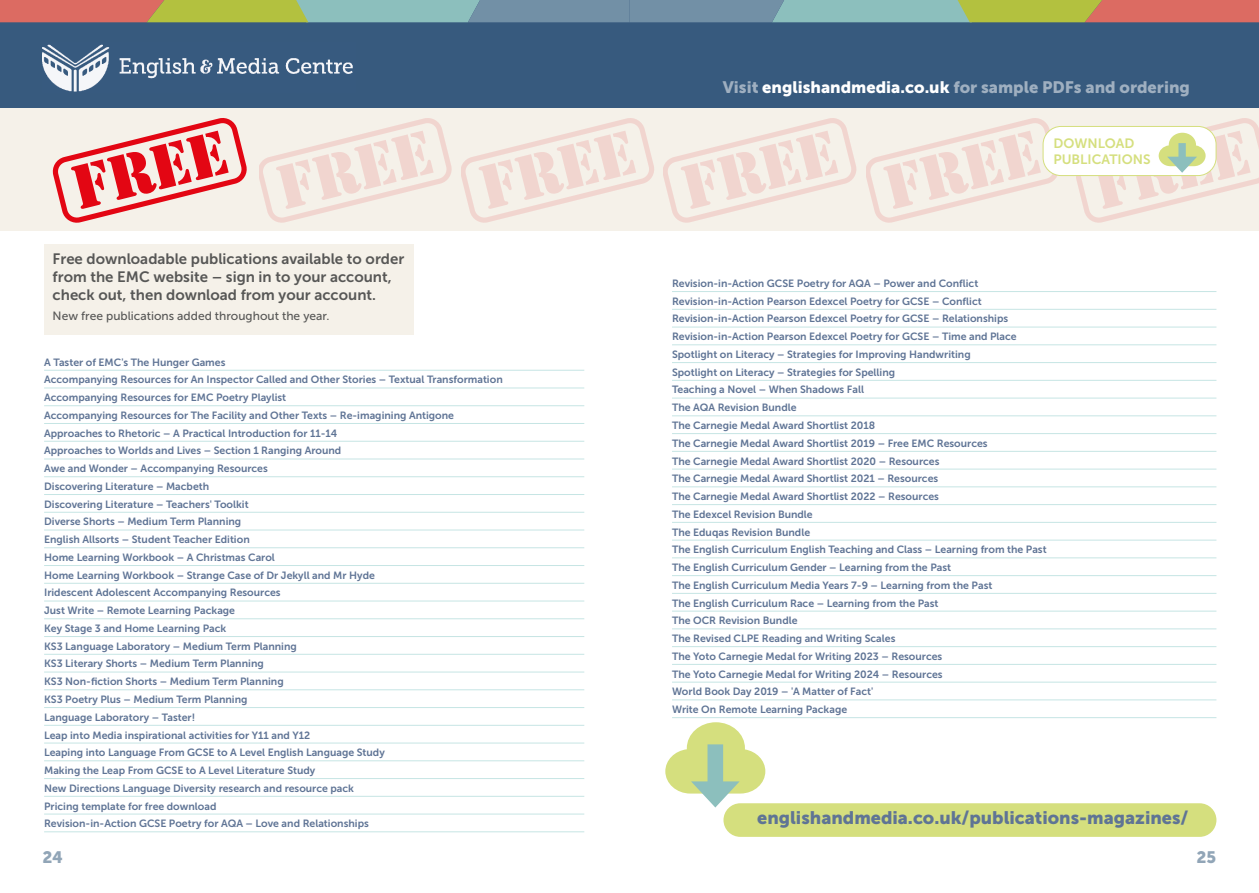
<style>
.page{position:relative;width:1259px;height:893px;background:#fff}
.page>*{position:absolute;margin:0;border:0;box-sizing:border-box;transform-origin:0 0}
.t1{font:18px "Museo Sans 900";color:#5f7495}
.t2{font:16.5px "Museo Sans 900";color:#9fafc0}
.t3{font:16.5px "Museo Sans 900";color:#91a5b7}
.t4{font:15px/18px "Museo Sans 700";color:#575756}
.t5{font:13.5px/15.5px "Museo Sans 700";color:#d5df7e}
.t6{font:12px "Museo Sans 500";color:#575756}
.t7{font:10.5px/17.7px "Museo Sans 700";color:#5f7495}
.s1{color:#fff}
</style>
<div class="page">
<hr style="left:44px;top:370px;width:540px;height:1px;background:#c6e5e4">
<hr style="left:44px;top:388px;width:540px;height:1px;background:#c6e5e4">
<hr style="left:44px;top:405px;width:540px;height:1px;background:#c6e5e4">
<hr style="left:44px;top:423px;width:540px;height:1px;background:#c6e5e4">
<hr style="left:44px;top:441px;width:540px;height:1px;background:#c6e5e4">
<hr style="left:44px;top:459px;width:540px;height:1px;background:#c6e5e4">
<hr style="left:44px;top:476px;width:540px;height:1px;background:#c6e5e4">
<hr style="left:44px;top:494px;width:540px;height:1px;background:#c6e5e4">
<hr style="left:44px;top:512px;width:540px;height:1px;background:#c6e5e4">
<hr style="left:44px;top:530px;width:540px;height:1px;background:#c6e5e4">
<hr style="left:44px;top:547px;width:540px;height:1px;background:#c6e5e4">
<hr style="left:44px;top:565px;width:540px;height:1px;background:#c6e5e4">
<hr style="left:44px;top:583px;width:540px;height:1px;background:#c6e5e4">
<hr style="left:44px;top:601px;width:540px;height:1px;background:#c6e5e4">
<hr style="left:44px;top:618px;width:540px;height:1px;background:#c6e5e4">
<hr style="left:44px;top:636px;width:540px;height:1px;background:#c6e5e4">
<hr style="left:44px;top:654px;width:540px;height:1px;background:#c6e5e4">
<hr style="left:44px;top:672px;width:540px;height:1px;background:#c6e5e4">
<hr style="left:44px;top:689px;width:540px;height:1px;background:#c6e5e4">
<hr style="left:44px;top:707px;width:540px;height:1px;background:#c6e5e4">
<hr style="left:44px;top:725px;width:540px;height:1px;background:#c6e5e4">
<hr style="left:44px;top:743px;width:540px;height:1px;background:#c6e5e4">
<hr style="left:44px;top:760px;width:540px;height:1px;background:#c6e5e4">
<hr style="left:44px;top:778px;width:540px;height:1px;background:#c6e5e4">
<hr style="left:44px;top:796px;width:540px;height:1px;background:#c6e5e4">
<hr style="left:44px;top:814px;width:540px;height:1px;background:#c6e5e4">
<hr style="left:44px;top:831px;width:540px;height:1px;background:#c6e5e4">
<hr style="left:672px;top:291px;width:544px;height:1px;background:#c6e5e4">
<hr style="left:672px;top:309px;width:544px;height:1px;background:#c6e5e4">
<hr style="left:672px;top:327px;width:544px;height:1px;background:#c6e5e4">
<hr style="left:672px;top:344px;width:544px;height:1px;background:#c6e5e4">
<hr style="left:672px;top:362px;width:544px;height:1px;background:#c6e5e4">
<hr style="left:672px;top:380px;width:544px;height:1px;background:#c6e5e4">
<hr style="left:672px;top:398px;width:544px;height:1px;background:#c6e5e4">
<hr style="left:672px;top:415px;width:544px;height:1px;background:#c6e5e4">
<hr style="left:672px;top:433px;width:544px;height:1px;background:#c6e5e4">
<hr style="left:672px;top:451px;width:544px;height:1px;background:#c6e5e4">
<hr style="left:672px;top:469px;width:544px;height:1px;background:#c6e5e4">
<hr style="left:672px;top:486px;width:544px;height:1px;background:#c6e5e4">
<hr style="left:672px;top:504px;width:544px;height:1px;background:#c6e5e4">
<hr style="left:672px;top:522px;width:544px;height:1px;background:#c6e5e4">
<hr style="left:672px;top:540px;width:544px;height:1px;background:#c6e5e4">
<hr style="left:672px;top:557px;width:544px;height:1px;background:#c6e5e4">
<hr style="left:672px;top:575px;width:544px;height:1px;background:#c6e5e4">
<hr style="left:672px;top:593px;width:544px;height:1px;background:#c6e5e4">
<hr style="left:672px;top:611px;width:544px;height:1px;background:#c6e5e4">
<hr style="left:672px;top:628px;width:544px;height:1px;background:#c6e5e4">
<hr style="left:672px;top:646px;width:544px;height:1px;background:#c6e5e4">
<hr style="left:672px;top:664px;width:544px;height:1px;background:#c6e5e4">
<hr style="left:672px;top:682px;width:544px;height:1px;background:#c6e5e4">
<hr style="left:672px;top:699px;width:544px;height:1px;background:#c6e5e4">
<hr style="left:672px;top:717px;width:544px;height:1px;background:#c6e5e4">
<div style="left:0;top:107px;width:1259px;height:124px;background:#f5f1e9"></div>
<svg style="left:665px;top:722px;width:100px;height:85px"></svg>
<svg style="left:54px;top:118px;width:193px;height:105px"></svg>
<svg style="left:259px;top:118px;width:193px;height:105px"></svg>
<svg style="left:664px;top:118px;width:193px;height:105px"></svg>
<svg style="left:462px;top:118px;width:192px;height:105px"></svg>
<svg style="left:866px;top:118px;width:191px;height:105px"></svg>
<div style="left:44px;top:244px;width:370px;height:90px;background:#f5f1e9"></div>
<div style="left:1043px;top:126px;width:173px;height:50px;background:#fff;border-radius:18px"></div>
<svg style="left:1076px;top:118px;width:183px;height:105px"></svg>
<div style="left:723px;top:803px;width:493px;height:34px;background:#d5df7e;border-radius:17px"></div>
<div style="left:0;top:0;width:629px;height:107px;background:#375a7e"></div>
<div style="left:629px;top:0;width:630px;height:107px;background:#375a7e"></div>
<svg style="left:0;top:0;width:1259px;height:22px;background:#a29e84"></svg>
<img style="left:43px;top:44px;width:310px;height:48px">
<h2 class="t2" style="left:723px;top:78px;width:468px">Visit <span class="s1">englishandmedia.co.uk</span> for sample PDFs and ordering</h2>
<h3 class="t4" style="left:53px;top:250px;width:353px">Free downloadable publications available to order from the EMC website – sign in to your account, check out, then download from your account.</h3>
<p class="t6" style="left:53px;top:309px;width:278px">New free publications added throughout the year.</p>
<p class="t7" style="left:44px;top:353px;width:460px">A Taster of EMC's The Hunger Games<br>Accompanying Resources for An Inspector Called and Other Stories – Textual Transformation Accompanying Resources for EMC Poetry Playlist<br>Accompanying Resources for The Facility and Other Texts – Re-imagining Antigone Approaches to Rhetoric – A Practical Introduction for 11-14<br>Approaches to Worlds and Lives – Section 1 Ranging Around<br>Awe and Wonder – Accompanying Resources<br>Discovering Literature – Macbeth<br>Discovering Literature – Teachers' Toolkit<br>Diverse Shorts – Medium Term Planning<br>English Allsorts – Student Teacher Edition<br>Home Learning Workbook – A Christmas Carol<br>Home Learning Workbook – Strange Case of Dr Jekyll and Mr Hyde<br>Iridescent Adolescent Accompanying Resources<br>Just Write – Remote Learning Package<br>Key Stage 3 and Home Learning Pack<br>KS3 Language Laboratory – Medium Term Planning<br>KS3 Literary Shorts – Medium Term Planning<br>KS3 Non-fiction Shorts – Medium Term Planning<br>KS3 Poetry Plus – Medium Term Planning<br>Language Laboratory – Taster!<br>Leap into Media inspirational activities for Y11 and Y12<br>Leaping into Language From GCSE to A Level English Language Study<br>Making the Leap From GCSE to A Level Literature Study<br>New Directions Language Diversity research and resource pack<br>Pricing template for free download<br>Revision-in-Action GCSE Poetry for AQA – Love and Relationships</p>
<p class="t5" style="left:1053px;top:136px;width:99px">DOWNLOAD<br>PUBLICATIONS</p>
<p class="t7" style="left:672px;top:274px;width:376px">Revision-in-Action GCSE Poetry for AQA – Power and Conflict Revision-in-Action Pearson Edexcel Poetry for GCSE – Conflict Revision-in-Action Pearson Edexcel Poetry for GCSE – Relationships Revision-in-Action Pearson Edexcel Poetry for GCSE – Time and Place Spotlight on Literacy – Strategies for Improving Handwriting<br>Spotlight on Literacy – Strategies for Spelling<br>Teaching a Novel – When Shadows Fall<br>The AQA Revision Bundle<br>The Carnegie Medal Award Shortlist 2018<br>The Carnegie Medal Award Shortlist 2019 – Free EMC Resources<br>The Carnegie Medal Award Shortlist 2020 – Resources<br>The Carnegie Medal Award Shortlist 2021 – Resources<br>The Carnegie Medal Award Shortlist 2022 – Resources<br>The Edexcel Revision Bundle<br>The Eduqas Revision Bundle<br>The English Curriculum English Teaching and Class – Learning from the Past The English Curriculum Gender – Learning from the Past<br>The English Curriculum Media Years 7-9 – Learning from the Past<br>The English Curriculum Race – Learning from the Past<br>The OCR Revision Bundle<br>The Revised CLPE Reading and Writing Scales<br>The Yoto Carnegie Medal for Writing 2023 – Resources<br>The Yoto Carnegie Medal for Writing 2024 – Resources<br>World Book Day 2019 – 'A Matter of Fact'<br>Write On Remote Learning Package</p>
<h1 class="t1" style="left:757px;top:808px;width:432px">englishandmedia.co.uk/publications-magazines/</h1>
<h2 class="t3" style="left:43px;top:848px;width:21px">24</h2>
<h2 class="t3" style="left:1196px;top:848px;width:21px">25</h2>
</div>
